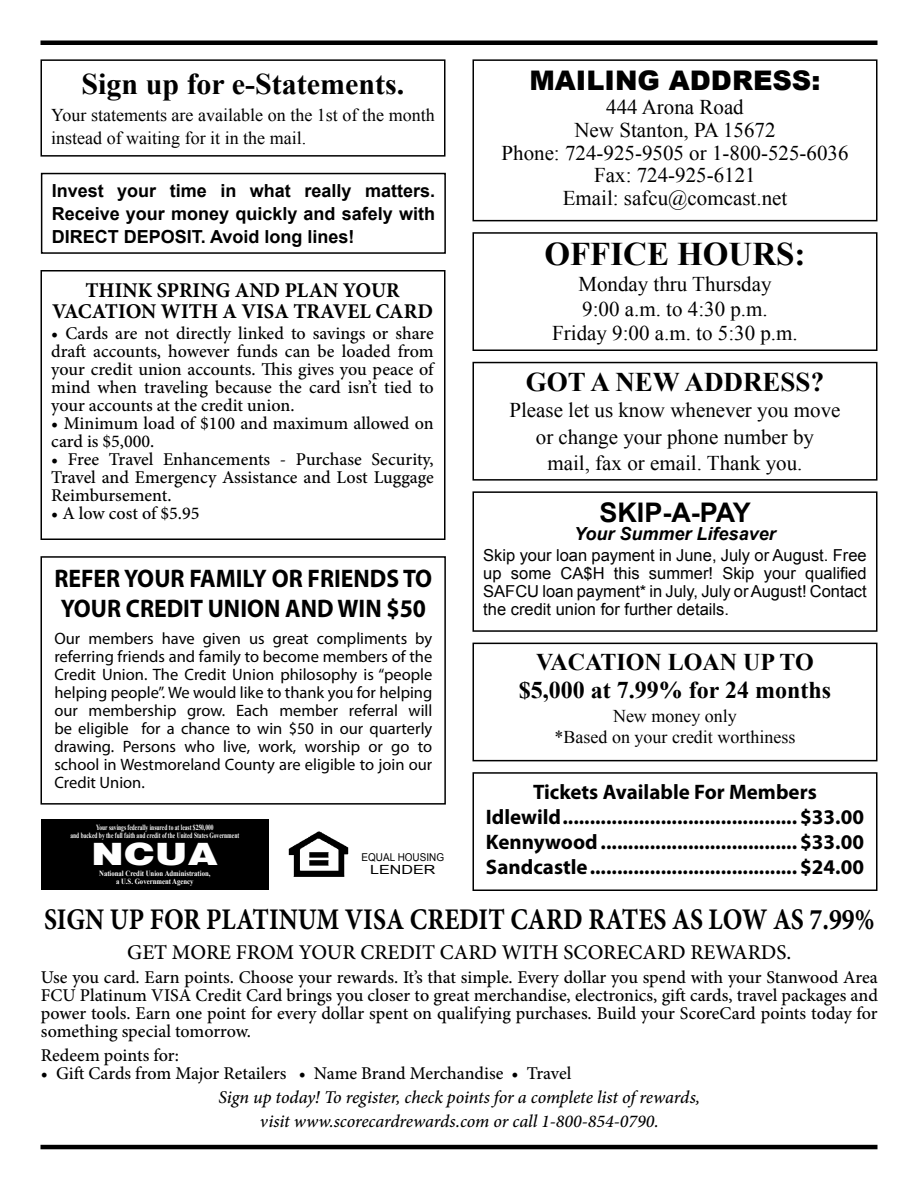
<style>
.page{position:relative;width:918px;height:1188px;background:#fff}
.page>*{position:absolute;margin:0;border:0;box-sizing:border-box;transform-origin:0 0}
.t1{font:700 33px "Times New Roman";color:#000}
.t2{font:900 31.5px "Helvetica";color:#fff;scale:1.26 1}
.t3{font:700 30px "Minion Pro";color:#000;scale:.86 1}
.t4{font:700 30px "Times New Roman";color:#000}
.t5{font:900 27px "Arial";color:#000}
.t6{font:700 27px "Times New Roman";color:#000}
.t7{font:700 27px "Arial";color:#000}
.t8{font:700 25.5px/30px "Myriad Pro";color:#000;scale:.93 1}
.t9{font:700 24px/28.8px "Times New Roman";color:#000;text-align:center}
.t10{font:21px/22.8px "Times New Roman";color:#000;text-align:center}
.t11{font:700 21px/25.2px "Myriad Pro";color:#000;text-align:center}
.t12{font:700 21px/21px "Minion Pro";color:#000;text-align:center}
.t13{font:500 21px "Minion Pro";color:#000}
.t14{font:500 18px/18px "Minion Pro";color:#000;text-align:justify}
.t15{font:18px/23.1px "Times New Roman";color:#000}
.t16{font:italic 500 18px/24px "Minion Pro";letter-spacing:-.01em;color:#000;text-align:center}
.t17{font:700 18px/23.1px "Arial";color:#000;text-align:justify}
.t18{font:italic 700 18px "Arial";color:#000}
.t19{font:16.5px/18px "Myriad Pro";color:#000;text-align:justify}
.t20{font:16.5px/18px "Arial";color:#000;text-align:justify}
.t21{font:12.6px "Arial";color:#000;scale:1.28 1}
.t22{font:10.8px "Arial";color:#000;scale:.92 1}
.t23{font:700 7.8px/8.6px "Times New Roman";color:#fff;text-align:center;scale:.7 1}
.t24{font:700 7.8px/8.6px "Times New Roman";color:#fff;text-align:center;scale:.85 1}
</style>
<div class="page">
<hr style="left:40px;top:1145px;width:838px;height:4px;background:#000">
<div style="left:40px;top:40px;width:838px;height:5px;background:#000"></div>
<div style="left:472px;top:59px;width:406px;height:162px;border:2px solid #000"></div>
<div style="left:40px;top:59px;width:406px;height:98px;border:2px solid #000"></div>
<div style="left:472px;top:232px;width:406px;height:119px;border:2px solid #000"></div>
<div style="left:40px;top:556px;width:406px;height:249px;border:2px solid #000"></div>
<div style="left:41px;top:819px;width:227px;height:71px;background:#000"></div>
<div style="left:40px;top:270px;width:406px;height:270px;border:2px solid #000"></div>
<img style="left:288px;top:831px;width:61px;height:46px">
<div style="left:472px;top:362px;width:406px;height:119px;border:2px solid #000"></div>
<div style="left:41px;top:173px;width:405px;height:81px;border:2px solid #000"></div>
<div style="left:472px;top:491px;width:406px;height:141px;border:2px solid #000"></div>
<div style="left:472px;top:643px;width:406px;height:118px;border:2px solid #000"></div>
<div style="left:472px;top:772px;width:406px;height:119px;border:2px solid #000"></div>
<h3 class="t5" style="left:530px;top:65px;width:292px">MAILING ADDRESS:</h3>
<p class="t10" style="left:501px;top:95px;width:349px">444 Arona Road<br>New Stanton, PA 15672<br>Phone: 724-925-9505 or 1-800-525-6036<br>Fax: 724-925-6121<br>Email: safcu@comcast.net</p>
<h3 class="t4" style="left:82px;top:63px;width:324px">Sign up for e-Statements.</h3>
<p class="t15" style="left:51px;top:103px;width:385px">Your statements are available on the 1st of the month instead of waiting for it in the mail.</p>
<p class="t17" style="left:52px;top:179px;width:385px">Invest your time in what really matters.<br>Receive your money quickly and safely with DIRECT DEPOSIT. Avoid long lines!</p>
<h1 class="t1" style="left:544px;top:231px;width:263px">OFFICE HOURS:</h1>
<p class="t10" style="left:552px;top:272px;width:247px;line-height:24.5px">Monday thru Thursday<br>9:00 a.m. to 4:30 p.m.<br>Friday 9:00 a.m. to 5:30 p.m.</p>
<p class="t12" style="left:52px;top:279px;width:382px">THINK SPRING AND PLAN YOUR<br>VACATION WITH A VISA TRAVEL CARD</p>
<p class="t14" style="left:51px;top:325px;width:384px">• Cards are not directly linked to savings or share draft accounts, however funds can be loaded from your credit union accounts. This gives you peace of mind when traveling because the card isn’t tied to your accounts at the credit union.</p>
<p class="t14" style="left:51px;top:415px;width:384px">• Minimum load of $100 and maximum allowed on card is $5,000.</p>
<p class="t14" style="left:51px;top:451px;width:384px">• Free Travel Enhancements - Purchase Security, Travel and Emergency Assistance and Lost Luggage Reimbursement.</p>
<p class="t14" style="left:51px;top:505px;width:150px">• A low cost of $5.95</p>
<h3 class="t6" style="left:526px;top:363px;width:300px">GOT A NEW ADDRESS?</h3>
<p class="t10" style="left:509px;top:397px;width:333px;line-height:26.2px">Please let us know whenever you move or change your phone number by<br>mail, fax or email. Thank you.</p>
<h3 class="t7" style="left:599px;top:495px;width:153px">SKIP-A-PAY</h3>
<p class="t18" style="left:574px;top:522px;width:203px">Your Summer Lifesaver</p>
<p class="t20" style="left:483px;top:546px;width:385px">Skip your loan payment in June, July or August. Free up some CA$H this summer! Skip your qualified SAFCU loan payment* in July, July or August! Contact the credit union for further details.</p>
<h3 class="t9" style="left:519px;top:647px;width:314px">VACATION LOAN UP TO $5,000 at 7.99% for 24 months</h3>
<p class="t15" style="left:555px;top:706px;width:242px;line-height:21px;text-align:center">New money only<br>*Based on your credit worthiness</p>
<p class="t11" style="left:486px;top:778px;width:380px">Tickets Available For Members Idlewild........................................... $33.00<br>Kennywood.................................... $33.00<br>Sandcastle...................................... $24.00</p>
<h3 class="t8" style="left:54px;top:562px;width:408px">REFER YOUR FAMILY OR FRIENDS TO<br>YOUR CREDIT UNION AND WIN $50</h3>
<p class="t19" style="left:54px;top:629px;width:380px">Our members have given us great compliments by referring friends and family to become members of the Credit Union. The Credit Union philosophy is “people helping people”. We would like to thank you for helping our membership grow. Each member referral will be eligible for a chance to win $50 in our quarterly drawing. Persons who live, work, worship or go to school in Westmoreland County are eligible to join our Credit Union.</p>
<p class="t23" style="left:70px;top:823px;width:243px">Your savings federally insured to at least $250,000<br>and backed by the full faith and credit of the United States Government</p>
<h2 class="t2" style="left:91px;top:835px;width:103px">NCUA</h2>
<p class="t24" style="left:99px;top:868px;width:132px">National Credit Union Administration, a U.S. Government Agency</p>
<p class="t22" style="left:362px;top:850px;width:91px">EQUAL HOUSING</p>
<p class="t21" style="left:370px;top:861px;width:53px">LENDER</p>
<h3 class="t3" style="left:44px;top:898px;width:967px">SIGN UP FOR PLATINUM VISA CREDIT CARD RATES AS LOW AS 7.99%</h3>
<p class="t13" style="left:127px;top:938px;width:666px">GET MORE FROM YOUR CREDIT CARD WITH SCORECARD REWARDS.</p>
<p class="t14" style="left:41px;top:968px;width:839px">Use you card. Earn points. Choose your rewards. It’s that simple. Every dollar you spend with your Stanwood Area FCU Platinum VISA Credit Card brings you closer to great merchandise, electronics, gift cards, travel packages and power tools. Earn one point for every dollar spent on qualifying purchases. Build your ScoreCard points today for something special tomorrow.</p>
<p class="t14" style="left:41px;top:1046px;width:140px">Redeem points for:</p>
<p class="t14" style="left:41px;top:1064px;width:532px">• Gift Cards from Major Retailers • Name Brand Merchandise • Travel</p>
<p class="t16" style="left:219px;top:1085px;width:483px">Sign up today! To register, check points for a complete list of rewards, visit www.scorecardrewards.com or call 1-800-854-0790.</p>
</div>
